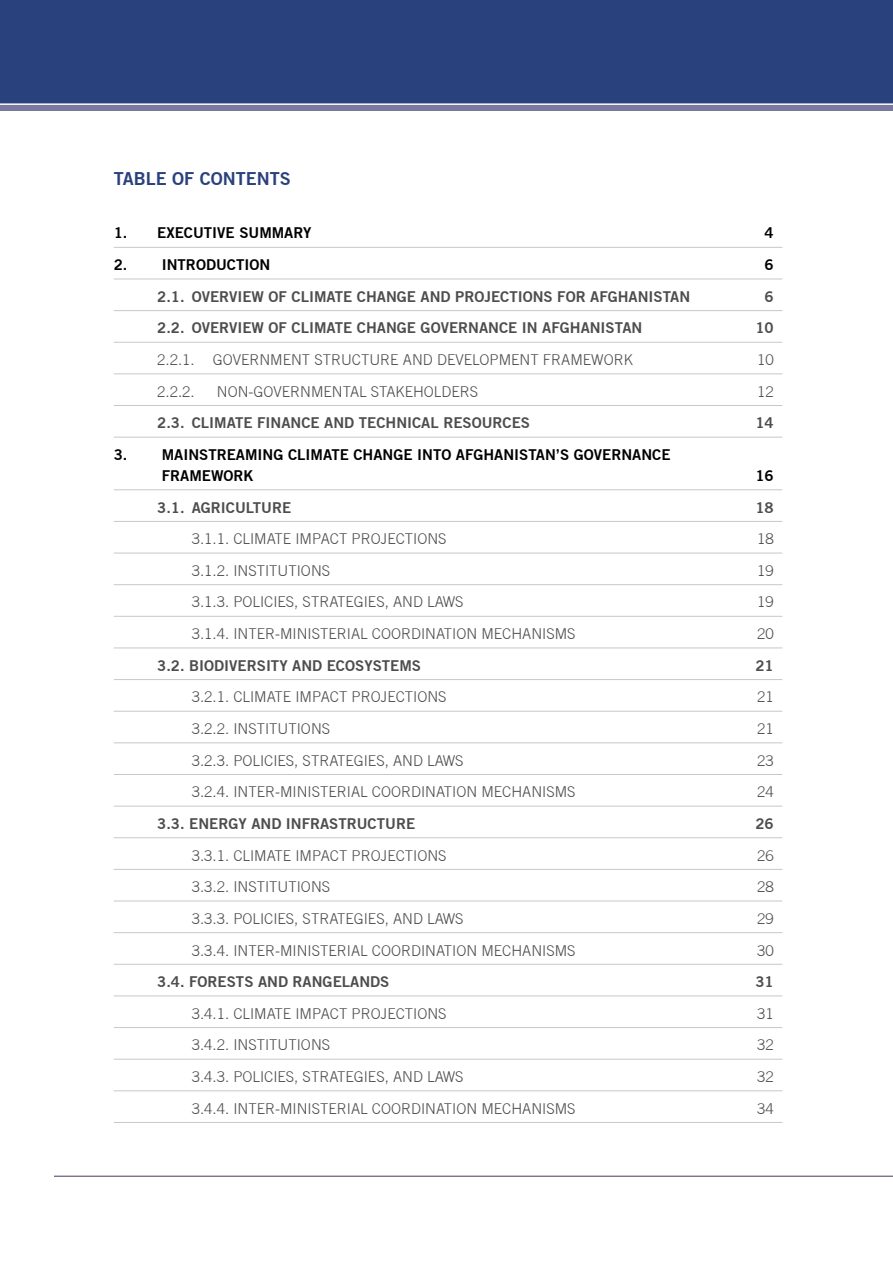
<style>
.page{position:relative;width:893px;height:1263px;background:#fff}
.page>*{position:absolute;margin:0;border:0;box-sizing:border-box;transform-origin:0 0}
.t1{font:700 18px "Trade Gothic No.2";color:#29417c}
.t2{font:300 15px "Trade Gothic";color:#4d4d4f}
.t3{font:700 15px "Trade Gothic No.2";color:#4d4d4f}
.t4{font:700 15px/21px "Trade Gothic No.2";color:#000}
</style>
<div class="page">
<div style="left:0;top:103px;width:893px;height:8px;background:#7878a1"></div>
<div style="left:0;top:0;width:893px;height:104px;background:#29417c"></div>
<hr style="left:0;top:103px;width:893px;height:2px;background:#fff">
<hr style="left:114px;top:247px;width:668px;height:1px;background:#cdc6c7">
<hr style="left:114px;top:279px;width:668px;height:1px;background:#cdc6c7">
<hr style="left:114px;top:310px;width:668px;height:1px;background:#cdc6c7">
<hr style="left:114px;top:342px;width:668px;height:1px;background:#cdc6c7">
<hr style="left:114px;top:373px;width:668px;height:1px;background:#cdc6c7">
<hr style="left:114px;top:405px;width:668px;height:1px;background:#cdc6c7">
<hr style="left:114px;top:437px;width:668px;height:1px;background:#cdc6c7">
<hr style="left:114px;top:489px;width:668px;height:1px;background:#cdc6c7">
<hr style="left:114px;top:521px;width:668px;height:1px;background:#cdc6c7">
<hr style="left:114px;top:553px;width:668px;height:1px;background:#cdc6c7">
<hr style="left:114px;top:584px;width:668px;height:1px;background:#cdc6c7">
<hr style="left:114px;top:616px;width:668px;height:1px;background:#cdc6c7">
<hr style="left:114px;top:647px;width:668px;height:1px;background:#cdc6c7">
<hr style="left:114px;top:679px;width:668px;height:1px;background:#cdc6c7">
<hr style="left:114px;top:711px;width:668px;height:1px;background:#cdc6c7">
<hr style="left:114px;top:742px;width:668px;height:1px;background:#cdc6c7">
<hr style="left:114px;top:774px;width:668px;height:1px;background:#cdc6c7">
<hr style="left:114px;top:806px;width:668px;height:1px;background:#cdc6c7">
<hr style="left:114px;top:837px;width:668px;height:1px;background:#cdc6c7">
<hr style="left:114px;top:869px;width:668px;height:1px;background:#cdc6c7">
<hr style="left:114px;top:901px;width:668px;height:1px;background:#cdc6c7">
<hr style="left:114px;top:932px;width:668px;height:1px;background:#cdc6c7">
<hr style="left:114px;top:964px;width:668px;height:1px;background:#cdc6c7">
<hr style="left:114px;top:995px;width:668px;height:1px;background:#cdc6c7">
<hr style="left:114px;top:1027px;width:668px;height:1px;background:#cdc6c7">
<hr style="left:114px;top:1059px;width:668px;height:1px;background:#cdc6c7">
<hr style="left:114px;top:1090px;width:668px;height:1px;background:#cdc6c7">
<hr style="left:114px;top:1122px;width:668px;height:1px;background:#cdc6c7">
<hr style="left:54px;top:1176px;width:839px;height:1px;background:#4b375d">
<p class="t1" style="left:114px;top:168px;width:179px">TABLE OF CONTENTS</p>
<p class="t4" style="left:114px;top:222px;width:199px">1. EXECUTIVE SUMMARY</p>
<p class="t4" style="left:765px;top:222px;width:11px">4</p>
<p class="t4" style="left:114px;top:254px;width:158px">2. INTRODUCTION</p>
<p class="t4" style="left:765px;top:254px;width:11px">6</p>
<p class="t3" style="left:157px;top:287px;width:534px">2.1. OVERVIEW OF CLIMATE CHANGE AND PROJECTIONS FOR AFGHANISTAN</p>
<p class="t3" style="left:765px;top:287px;width:11px">6</p>
<p class="t3" style="left:157px;top:319px;width:487px">2.2. OVERVIEW OF CLIMATE CHANGE GOVERNANCE IN AFGHANISTAN</p>
<p class="t3" style="left:755px;top:319px;width:20px">10</p>
<p class="t2" style="left:157px;top:351px;width:477px">2.2.1. GOVERNMENT STRUCTURE AND DEVELOPMENT FRAMEWORK</p>
<p class="t2" style="left:757px;top:351px;width:18px">10</p>
<p class="t2" style="left:157px;top:382px;width:39px">2.2.2.</p>
<p class="t2" style="left:217px;top:382px;width:263px">NON-GOVERNMENTAL STAKEHOLDERS</p>
<p class="t2" style="left:757px;top:382px;width:18px">12</p>
<p class="t3" style="left:157px;top:414px;width:374px">2.3. CLIMATE FINANCE AND TECHNICAL RESOURCES</p>
<p class="t3" style="left:755px;top:414px;width:20px">14</p>
<p class="t4" style="left:162px;top:444px;width:510px;text-indent:-48px">3. MAINSTREAMING CLIMATE CHANGE INTO AFGHANISTAN’S GOVERNANCE<br>FRAMEWORK</p>
<p class="t4" style="left:755px;top:465px;width:20px">16</p>
<p class="t3" style="left:157px;top:498px;width:135px">3.1. AGRICULTURE</p>
<p class="t3" style="left:755px;top:498px;width:20px">18</p>
<p class="t2" style="left:192px;top:530px;width:256px">3.1.1. CLIMATE IMPACT PROJECTIONS</p>
<p class="t2" style="left:757px;top:530px;width:18px">18</p>
<p class="t2" style="left:192px;top:562px;width:140px">3.1.2. INSTITUTIONS</p>
<p class="t2" style="left:757px;top:562px;width:18px">19</p>
<p class="t2" style="left:192px;top:593px;width:273px">3.1.3. POLICIES, STRATEGIES, AND LAWS</p>
<p class="t2" style="left:757px;top:593px;width:18px">19</p>
<p class="t2" style="left:192px;top:625px;width:385px">3.1.4. INTER-MINISTERIAL COORDINATION MECHANISMS</p>
<p class="t2" style="left:757px;top:625px;width:18px">20</p>
<p class="t3" style="left:157px;top:656px;width:265px">3.2. BIODIVERSITY AND ECOSYSTEMS</p>
<p class="t3" style="left:755px;top:656px;width:20px">21</p>
<p class="t2" style="left:192px;top:688px;width:256px">3.2.1. CLIMATE IMPACT PROJECTIONS</p>
<p class="t2" style="left:757px;top:688px;width:18px">21</p>
<p class="t2" style="left:192px;top:720px;width:140px">3.2.2. INSTITUTIONS</p>
<p class="t2" style="left:757px;top:720px;width:18px">21</p>
<p class="t2" style="left:192px;top:751px;width:273px">3.2.3. POLICIES, STRATEGIES, AND LAWS</p>
<p class="t2" style="left:757px;top:751px;width:18px">23</p>
<p class="t2" style="left:192px;top:783px;width:385px">3.2.4. INTER-MINISTERIAL COORDINATION MECHANISMS</p>
<p class="t2" style="left:757px;top:783px;width:18px">24</p>
<p class="t3" style="left:157px;top:814px;width:259px">3.3. ENERGY AND INFRASTRUCTURE</p>
<p class="t3" style="left:755px;top:814px;width:20px">26</p>
<p class="t2" style="left:192px;top:846px;width:256px">3.3.1. CLIMATE IMPACT PROJECTIONS</p>
<p class="t2" style="left:757px;top:846px;width:18px">26</p>
<p class="t2" style="left:192px;top:878px;width:140px">3.3.2. INSTITUTIONS</p>
<p class="t2" style="left:757px;top:878px;width:18px">28</p>
<p class="t2" style="left:192px;top:910px;width:273px">3.3.3. POLICIES, STRATEGIES, AND LAWS</p>
<p class="t2" style="left:757px;top:910px;width:18px">29</p>
<p class="t2" style="left:192px;top:941px;width:385px">3.3.4. INTER-MINISTERIAL COORDINATION MECHANISMS</p>
<p class="t2" style="left:757px;top:941px;width:18px">30</p>
<p class="t3" style="left:157px;top:972px;width:234px">3.4. FORESTS AND RANGELANDS</p>
<p class="t3" style="left:755px;top:972px;width:20px">31</p>
<p class="t2" style="left:192px;top:1004px;width:256px">3.4.1. CLIMATE IMPACT PROJECTIONS</p>
<p class="t2" style="left:757px;top:1004px;width:18px">31</p>
<p class="t2" style="left:192px;top:1036px;width:140px">3.4.2. INSTITUTIONS</p>
<p class="t2" style="left:757px;top:1036px;width:18px">32</p>
<p class="t2" style="left:192px;top:1068px;width:273px">3.4.3. POLICIES, STRATEGIES, AND LAWS</p>
<p class="t2" style="left:757px;top:1068px;width:18px">32</p>
<p class="t2" style="left:192px;top:1099px;width:385px">3.4.4. INTER-MINISTERIAL COORDINATION MECHANISMS</p>
<p class="t2" style="left:757px;top:1099px;width:18px">34</p>
</div>
